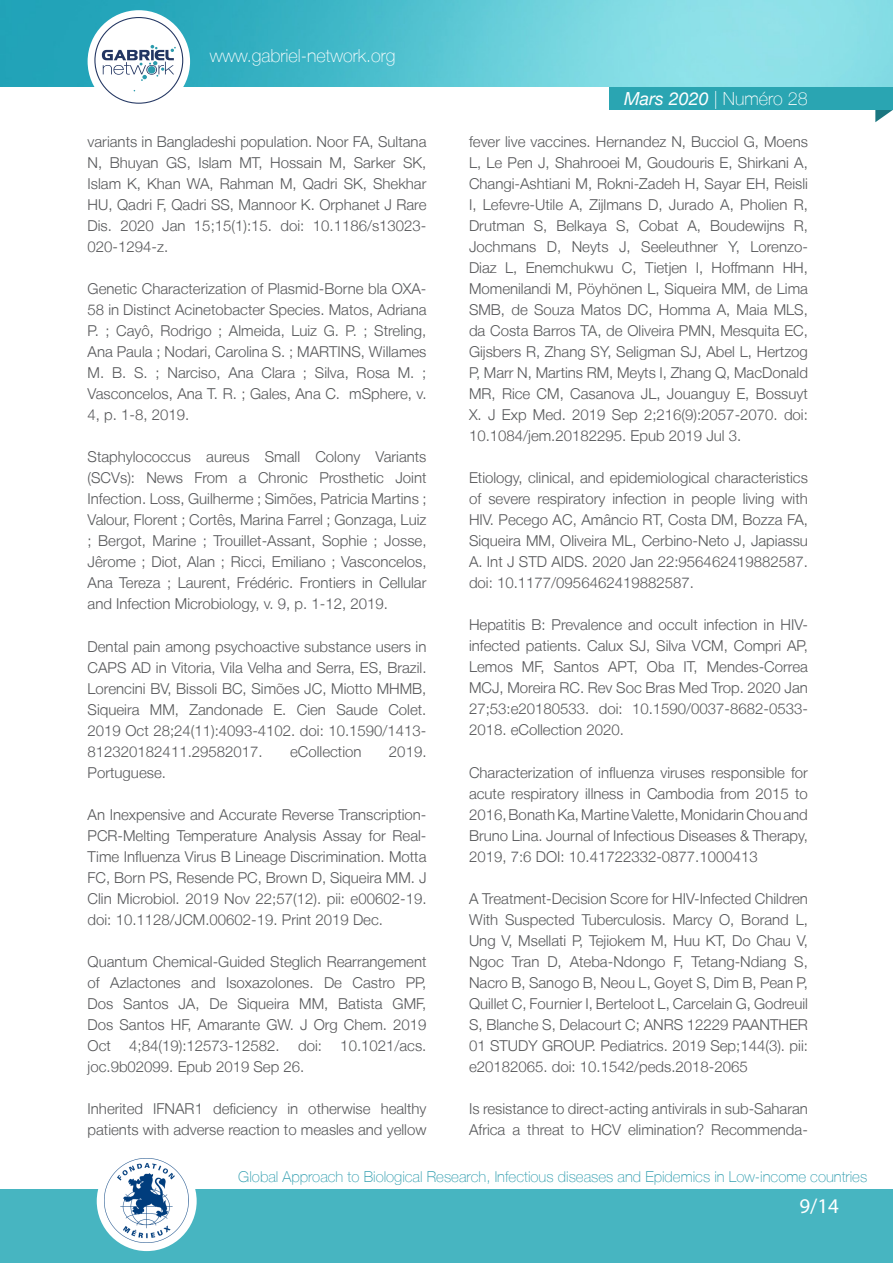
<style>
.page{position:relative;width:893px;height:1263px;background:#fff}
.page>*{position:absolute;margin:0;border:0;box-sizing:border-box;transform-origin:0 0}
.t1{font:21px "Myriad Pro";color:#fff}
.t2{font:100 18px "Helvetica Neue LT";color:#fff}
.t3{font:300 15px/21px "Helvetica Neue LT";color:#57585a;text-align:justify}
.t4{font:100 15px "Helvetica Neue LT";color:#2b9bad}
.s1{font-weight:400;font-style:italic}
</style>
<div class="page">
<div style="left:0;top:1190px;width:893px;height:73px;background:#47b5c1"></div>
<svg style="left:875px;top:110px;width:18px;height:12px"></svg>
<div style="left:610px;top:86px;width:283px;height:24px;background:#2aa5b2"></div>
<div style="left:97px;top:1151px;width:100px;height:100px;background:#fff;border-radius:50%"></div>
<img style="left:104px;top:1159px;width:84px;height:83px">
<img style="left:0;top:0;width:893px;height:86px">
<div style="left:88px;top:10px;width:102px;height:103px;background:#fff;border-radius:50%"></div>
<svg style="left:94px;top:17px;width:89px;height:87px"></svg>
<p class="t2" style="left:210px;top:45px;width:187px">www.gabriel-network.org</p>
<p class="t3" style="left:88px;top:131px;width:340px">variants in Bangladeshi population. Noor FA, Sultana N, Bhuyan GS, Islam MT, Hossain M, Sarker SK, Islam K, Khan WA, Rahman M, Qadri SK, Shekhar HU, Qadri F, Qadri SS, Mannoor K. Orphanet J Rare Dis. 2020 Jan 15;15(1):15. doi: 10.1186/s13023- 020-1294-z.</p>
<p class="t3" style="left:88px;top:278px;width:340px">Genetic Characterization of Plasmid-Borne bla OXA-58 in Distinct Acinetobacter Species. Matos, Adriana P. ; Cayô, Rodrigo ; Almeida, Luiz G. P. ; Streling, Ana Paula ; Nodari, Carolina S. ; MARTINS, Willames M. B. S. ; Narciso, Ana Clara ; Silva, Rosa M. ; Vasconcelos, Ana T. R. ; Gales, Ana C. mSphere, v.<br>4, p. 1-8, 2019.</p>
<p class="t3" style="left:88px;top:446px;width:340px">Staphylococcus aureus Small Colony Variants (SCVs): News From a Chronic Prosthetic Joint Infection. Loss, Guilherme ; Simões, Patricia Martins ; Valour, Florent ; Cortês, Marina Farrel ; Gonzaga, Luiz ; Bergot, Marine ; Trouillet-Assant, Sophie ; Josse, Jêrome ; Diot, Alan ; Ricci, Emiliano ; Vasconcelos, Ana Tereza ; Laurent, Frédéric. Frontiers in Cellular and Infection Microbiology, v. 9, p. 1-12, 2019.</p>
<p class="t3" style="left:88px;top:635px;width:340px">Dental pain among psychoactive substance users in CAPS AD in Vitoria, Vila Velha and Serra, ES, Brazil.<br>Lorencini BV, Bissoli BC, Simões JC, Miotto MHMB, Siqueira MM, Zandonade E. Cien Saude Colet.<br>2019 Oct 28;24(11):4093-4102. doi: 10.1590/1413- 812320182411.29582017.</p>
<p class="t3" style="left:290px;top:740px;width:73px">eCollection</p>
<p class="t3" style="left:389px;top:740px;width:39px">2019.</p>
<p class="t3" style="left:88px;top:761px;width:80px">Portuguese.</p>
<p class="t3" style="left:88px;top:804px;width:340px">An Inexpensive and Accurate Reverse Transcription-PCR-Melting Temperature Analysis Assay for Real-Time Influenza Virus B Lineage Discrimination. Motta FC, Born PS, Resende PC, Brown D, Siqueira MM. J Clin Microbiol. 2019 Nov 22;57(12). pii: e00602-19. doi: 10.1128/JCM.00602-19. Print 2019 Dec.</p>
<p class="t3" style="left:88px;top:951px;width:340px">Quantum Chemical-Guided Steglich Rearrangement of Azlactones and Isoxazolones. De Castro PP, Dos Santos JA, De Siqueira MM, Batista GMF, Dos Santos HF, Amarante GW. J Org Chem. 2019<br>Oct 4;84(19):12573-12582. doi: 10.1021/acs. joc.9b02099. Epub 2019 Sep 26.</p>
<p class="t3" style="left:88px;top:1098px;width:340px">Inherited IFNAR1 deficiency in otherwise healthy patients with adverse reaction to measles and yellow</p>
<p class="t2" style="left:624px;top:88px;width:185px"><span class="s1">Mars 2020</span> | Numéro 28</p>
<p class="t3" style="left:469px;top:131px;width:340px">fever live vaccines. Hernandez N, Bucciol G, Moens L, Le Pen J, Shahrooei M, Goudouris E, Shirkani A, Changi-Ashtiani M, Rokni-Zadeh H, Sayar EH, Reisli I, Lefevre-Utile A, Zijlmans D, Jurado A, Pholien R, Drutman S, Belkaya S, Cobat A, Boudewijns R, Jochmans D, Neyts J, Seeleuthner Y, Lorenzo-Diaz L, Enemchukwu C, Tietjen I, Hoffmann HH, Momenilandi M, Pöyhönen L, Siqueira MM, de Lima SMB, de Souza Matos DC, Homma A, Maia MLS, da Costa Barros TA, de Oliveira PMN, Mesquita EC, Gijsbers R, Zhang SY, Seligman SJ, Abel L, Hertzog P, Marr N, Martins RM, Meyts I, Zhang Q, MacDonald MR, Rice CM, Casanova JL, Jouanguy E, Bossuyt X. J Exp Med. 2019 Sep 2;216(9):2057-2070. doi:<br>10.1084/jem.20182295. Epub 2019 Jul 3.</p>
<p class="t3" style="left:469px;top:467px;width:340px">Etiology, clinical, and epidemiological characteristics of severe respiratory infection in people living with HIV. Pecego AC, Amâncio RT, Costa DM, Bozza FA, Siqueira MM, Oliveira ML, Cerbino-Neto J, Japiassu A. Int J STD AIDS. 2020 Jan 22:956462419882587. doi: 10.1177/0956462419882587.</p>
<p class="t3" style="left:469px;top:614px;width:340px">Hepatitis B: Prevalence and occult infection in HIV&shy;infected patients. Calux SJ, Silva VCM, Compri AP, Lemos MF, Santos APT, Oba IT, Mendes-Correa MCJ, Moreira RC. Rev Soc Bras Med Trop. 2020 Jan 27;53:e20180533. doi: 10.1590/0037-8682-0533- 2018. eCollection 2020.</p>
<p class="t3" style="left:469px;top:761px;width:340px">Characterization of influenza viruses responsible for acute respiratory illness in Cambodia from 2015 to 2016, Bonath Ka, Martine Valette, Monidarin Chou and Bruno Lina. Journal of Infectious Diseases &amp; Therapy, 2019, 7:6 DOI: 10.41722332-0877.1000413</p>
<p class="t3" style="left:469px;top:888px;width:340px">A Treatment-Decision Score for HIV-Infected Children With Suspected Tuberculosis. Marcy O, Borand L, Ung V, Msellati P, Tejiokem M, Huu KT, Do Chau V, Ngoc Tran D, Ateba-Ndongo F, Tetang-Ndiang S, Nacro B, Sanogo B, Neou L, Goyet S, Dim B, Pean P, Quillet C, Fournier I, Berteloot L, Carcelain G, Godreuil S, Blanche S, Delacourt C; ANRS 12229 PAANTHER 01 STUDY GROUP. Pediatrics. 2019 Sep;144(3). pii: e20182065. doi: 10.1542/peds.2018-2065</p>
<p class="t3" style="left:469px;top:1098px;width:340px">Is resistance to direct-acting antivirals in sub-Saharan<br>Africa a threat to HCV elimination? Recommenda-</p>
<p class="t4" style="left:238px;top:1168px;width:630px">Global Approach to Biological Research, Infectious diseases and Epidemics in Low-income countries</p>
<h1 class="t1" style="left:799px;top:1193px;width:41px">9/14</h1>
</div>
